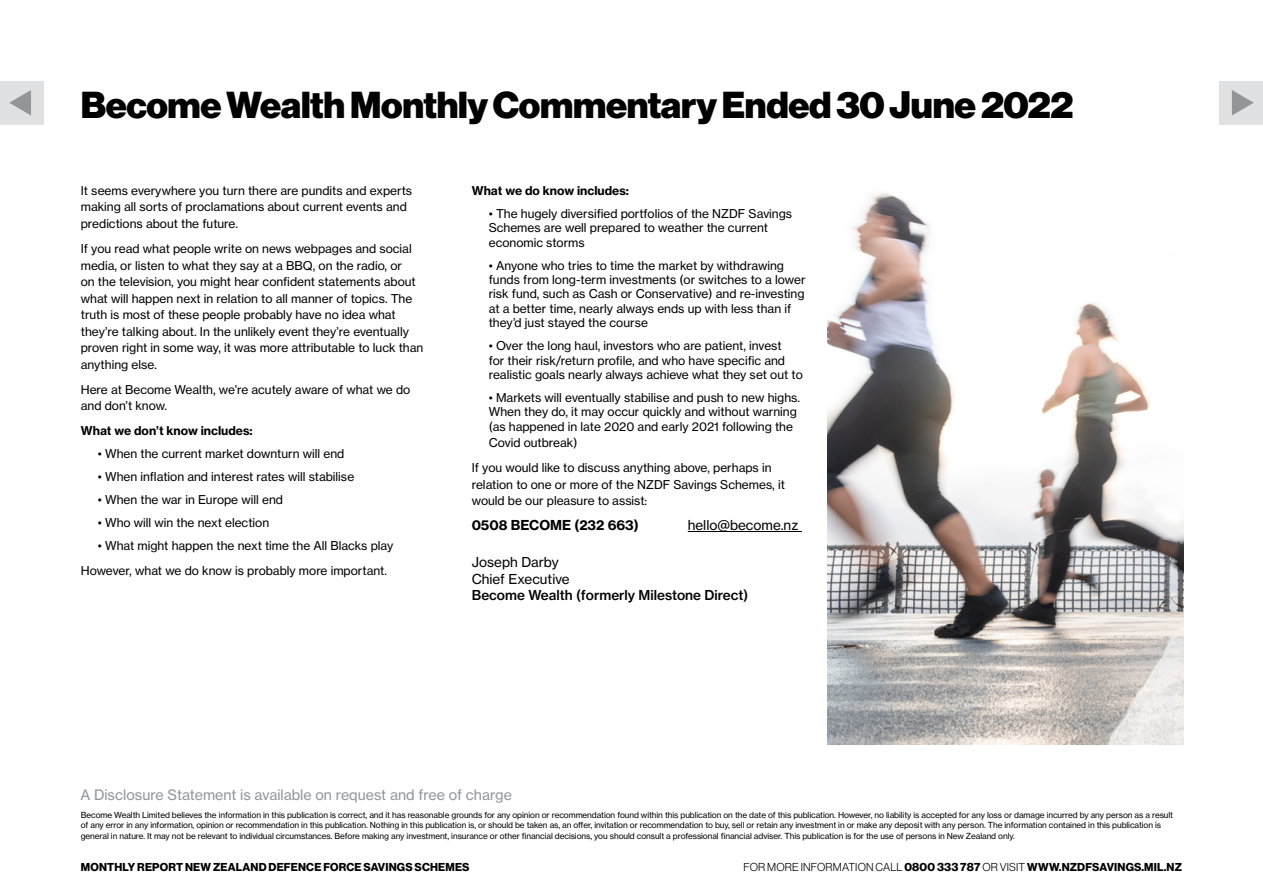
<style>
.page{position:relative;width:1263px;height:893px;background:#fff}
.page>*{position:absolute;margin:0;border:0;box-sizing:border-box;transform-origin:0 0}
.t1{font:900 36.75px "Haas Grot Disp 95";letter-spacing:-.01em;color:#000}
.t2{font:14.25px "Haas Grot Text 55 Roman";color:#939598}
.t3{font:13.5px/16.5px "Haas Grot Text 55 Roman";color:#000}
.t4{font:500 13.5px "Haas Grot Text 65";color:#000}
.t5{font:700 13.5px "Haas Grot Text 75";color:#000}
.t6{font:12px/16.5px "Haas Grot Text 55 Roman";color:#000}
.t7{font:700 12px "Haas Grot Text 75";color:#000}
.t8{font:700 11.25px "Haas Grot Disp 75";letter-spacing:.015em;color:#000}
.t9{font:8.25px/10.5px "Haas Grot Text 55 Roman";letter-spacing:-.01em;color:#000}
.s1{font-size:37.5px}
.s2{font-family:"Haas Grot Disp 45";font-weight:300}
</style>
<div class="page">
<div style="left:1220px;top:81px;width:43px;height:43px;background:#e0e1e2"></div>
<svg style="left:1232px;top:90px;width:22px;height:25px"></svg>
<div style="left:0;top:81px;width:43px;height:43px;background:#e0e1e2"></div>
<svg style="left:9px;top:90px;width:22px;height:25px"></svg>
<img style="left:827px;top:192px;width:356px;height:552px">
<hr style="left:688px;top:531px;width:114px;height:1px;background:#000">
<h1 class="t1" style="left:81px;top:84px;width:994px">Become Wealth Monthly Commentary Ended <span class="s1">30 June 2022</span></h1>
<p class="t6" style="left:81px;top:182px;width:333px">It seems everywhere you turn there are pundits and experts making all sorts of proclamations about current events and predictions about the future.</p>
<p class="t6" style="left:81px;top:240px;width:344px">If you read what people write on news webpages and social media, or listen to what they say at a BBQ, on the radio, or<br>on the television, you might hear confident statements about what will happen next in relation to all manner of topics. The truth is most of these people probably have no idea what they’re talking about. In the unlikely event they’re eventually proven right in some way, it was more attributable to luck than anything else.</p>
<p class="t6" style="left:81px;top:381px;width:331px">Here at Become Wealth, we’re acutely aware of what we do and don’t know.</p>
<p class="t7" style="left:81px;top:423px;width:173px">What we don’t know includes:</p>
<p class="t6" style="left:98px;top:445px;width:248px">• When the current market downturn will end</p>
<p class="t6" style="left:98px;top:468px;width:258px">• When inflation and interest rates will stabilise</p>
<p class="t6" style="left:98px;top:491px;width:187px">• When the war in Europe will end</p>
<p class="t6" style="left:98px;top:514px;width:173px">• Who will win the next election</p>
<p class="t6" style="left:81px;top:533px;width:314px;line-height:25px;text-indent:17px">• What might happen the next time the All Blacks play<br>However, what we do know is probably more important.</p>
<p class="t7" style="left:472px;top:183px;width:159px">What we do know includes:</p>
<p class="t6" style="left:489px;top:206px;width:305px;line-height:14.4px">• The hugely diversified portfolios of the NZDF Savings<br>Schemes are well prepared to weather the current economic storms</p>
<p class="t6" style="left:489px;top:258px;width:318px;line-height:14.4px">• Anyone who tries to time the market by withdrawing funds from long-term investments (or switches to a lower risk fund, such as Cash or Conservative) and re-investing at a better time, nearly always ends up with less than if they’d just stayed the course</p>
<p class="t6" style="left:489px;top:338px;width:316px;line-height:14.4px">• Over the long haul, investors who are patient, invest<br>for their risk/return profile, and who have specific and realistic goals nearly always achieve what they set out to</p>
<p class="t6" style="left:489px;top:390px;width:313px;line-height:14.4px">• Markets will eventually stabilise and push to new highs.<br>When they do, it may occur quickly and without warning (as happened in late 2020 and early 2021 following the</p>
<p class="t6" style="left:472px;top:430px;width:301px;line-height:25px;text-indent:17px">Covid outbreak)<br>If you would like to discuss anything above, perhaps in</p>
<p class="t6" style="left:472px;top:476px;width:315px">relation to one or more of the NZDF Savings Schemes, it would be our pleasure to assist:</p>
<p class="t5" style="left:472px;top:517px;width:169px">0508 BECOME (232 663)</p>
<p class="t3" style="left:688px;top:517px;width:112px">hello@become.nz</p>
<p class="t3" style="left:472px;top:554px;width:99px">Joseph Darby<br>Chief Executive</p>
<p class="t4" style="left:472px;top:587px;width:278px">Become Wealth (formerly Milestone Direct)</p>
<p class="t2" style="left:80px;top:786px;width:433px">A Disclosure Statement is available on request and free of charge</p>
<p class="t9" style="left:81px;top:810px;width:1094px">Become Wealth Limited believes the information in this publication is correct, and it has reasonable grounds for any opinion or recommendation found within this publication on the date of this publication. However, no liability is accepted for any loss or damage incurred by any person as a result of any error in any information, opinion or recommendation in this publication. Nothing in this publication is, or should be taken as, an offer, invitation or recommendation to buy, sell or retain any investment in or make any deposit with any person. The information contained in this publication is general in nature. It may not be relevant to individual circumstances. Before making any investment, insurance or other financial decisions, you should consult a professional financial adviser. This publication is for the use of persons in New Zealand only.</p>
<p class="t8" style="left:81px;top:860px;width:390px">MONTHLY REPORT NEW ZEALAND DEFENCE FORCE SAVINGS SCHEMES</p>
<p class="t8" style="left:743px;top:860px;width:440px"><span class="s2">FOR MORE INFORMATION CALL</span> 0800 333 787 <span class="s2">OR VISIT</span> WWW.NZDFSAVINGS.MIL.NZ</p>
</div>
